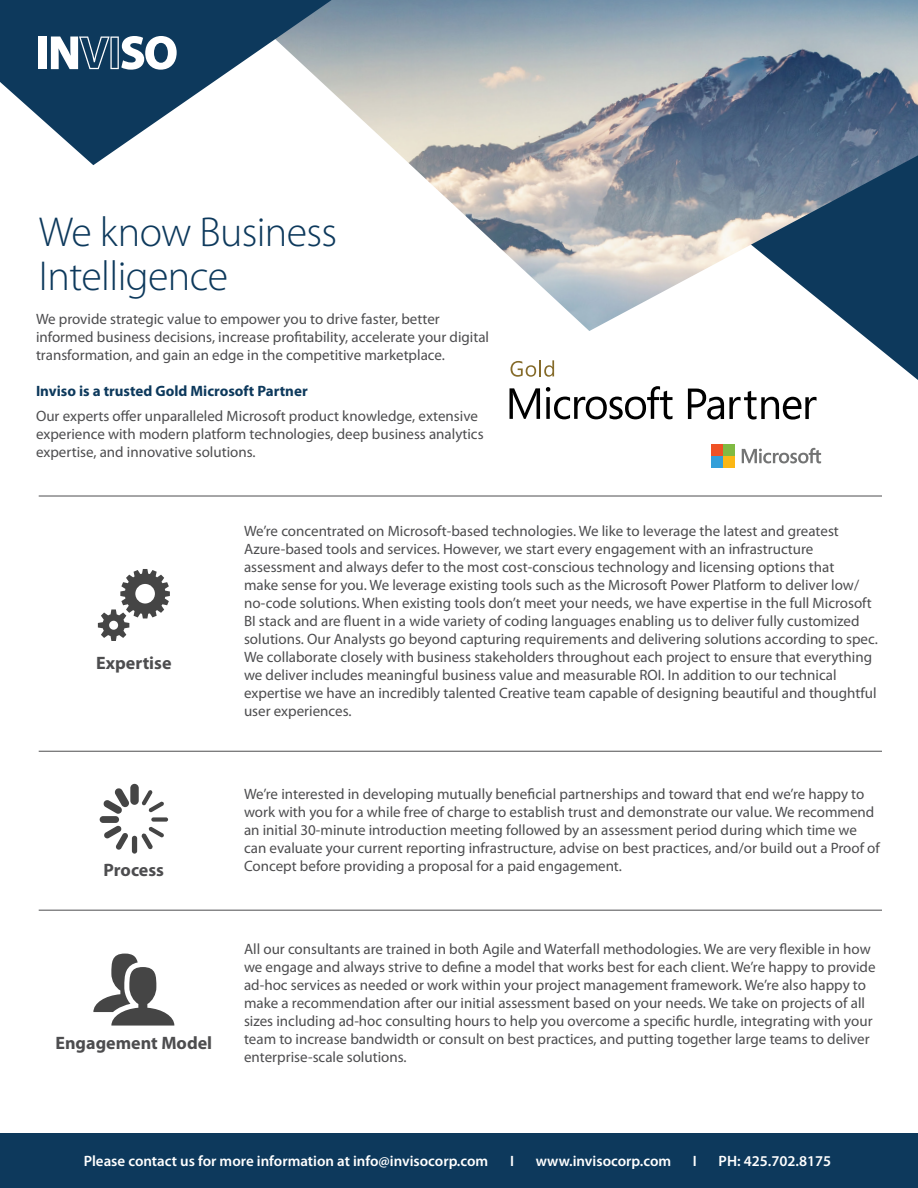
<style>
.page{position:relative;width:918px;height:1188px;background:#fff}
.page>*{position:absolute;margin:0;border:0;box-sizing:border-box;transform-origin:0 0}
.t1{font:300 42px/44.4px "Myriad Pro";letter-spacing:-.015em;color:#0d395c}
.Body{font:700 18px "Myriad Pro";color:#4d4d4f}
.Body-2{font:15px/18px "Myriad Pro";color:#4d4d4f}
.Body-3{font:600 15px "Myriad Pro";color:#fff}
.Body-4{font:700 15px "Myriad Pro";color:#0d395c}
</style>
<div class="page">
<svg style="left:857px;top:331px;width:61px;height:49px"></svg>
<img style="left:332px;top:0;width:586px;height:331px">
<svg style="left:0;top:0;width:332px;height:165px;fill:#0d395c"></svg>
<div style="left:39px;top:37px;width:8px;height:32px;background:#fff"></div>
<svg style="left:51px;top:36px;width:126px;height:34px"></svg>
<hr style="left:39px;top:496px;width:843px;height:1px;background:#4d4d4f">
<hr style="left:39px;top:751px;width:843px;height:1px;background:#4d4d4f">
<hr style="left:39px;top:910px;width:843px;height:1px;background:#4d4d4f">
<div style="left:130px;top:784px;width:9px;height:21px;background:#454545;border-radius:4px"></div>
<div style="left:132px;top:836px;width:5px;height:18px;background:#454545;border-radius:3px"></div>
<svg style="left:103px;top:788px;width:26px;height:26px"></svg>
<svg style="left:141px;top:827px;width:23px;height:22px"></svg>
<div style="left:100px;top:816px;width:19px;height:7px;background:#454545;border-radius:3px"></div>
<div style="left:151px;top:817px;width:17px;height:5px;background:#454545;border-radius:2px"></div>
<svg style="left:104px;top:825px;width:24px;height:25px"></svg>
<svg style="left:142px;top:790px;width:22px;height:22px"></svg>
<svg style="left:98px;top:569px;width:72px;height:72px"></svg>
<svg style="left:93px;top:954px;width:81px;height:72px"></svg>
<div style="left:0;top:1133px;width:918px;height:55px;background:#0d395c"></div>
<svg style="left:510px;top:388px;width:30px;height:31px"></svg>
<svg style="left:546px;top:386px;width:127px;height:33px"></svg>
<svg style="left:688px;top:389px;width:129px;height:31px"></svg>
<svg style="left:742px;top:448px;width:79px;height:15px"></svg>
<div style="left:711px;top:444px;width:11px;height:11px;background:#ef5225"></div>
<div style="left:724px;top:444px;width:11px;height:11px;background:#80ba42"></div>
<div style="left:711px;top:457px;width:11px;height:11px;background:#339fd9"></div>
<div style="left:724px;top:457px;width:11px;height:11px;background:#fbb715"></div>
<svg style="left:511px;top:360px;width:43px;height:17px"></svg>
<p class="t1" style="left:39px;top:209px;width:300px">We know Business<br>Intelligence</p>
<p class="Body-2" style="left:36px;top:309px;width:455px">We provide strategic value to empower you to drive faster, better informed business decisions, increase profitability, accelerate your digital transformation, and gain an edge in the competitive marketplace.</p>
<p class="Body-4" style="left:36px;top:381px;width:273px">Inviso is a trusted Gold Microsoft Partner</p>
<p class="Body-2" style="left:36px;top:407px;width:449px">Our experts offer unparalleled Microsoft product knowledge, extensive experience with modern platform technologies, deep business analytics expertise, and innovative solutions.</p>
<p class="Body" style="left:96px;top:651px;width:77px">Expertise</p>
<p class="Body-2" style="left:244px;top:521px;width:635px">We’re concentrated on Microsoft-based technologies. We like to leverage the latest and greatest Azure-based tools and services. However, we start every engagement with an infrastructure assessment and always defer to the most cost-conscious technology and licensing options that<br>make sense for you. We leverage existing tools such as the Microsoft Power Platform to deliver low/ no-code solutions. When existing tools don’t meet your needs, we have expertise in the full Microsoft BI stack and are fluent in a wide variety of coding languages enabling us to deliver fully customized solutions. Our Analysts go beyond capturing requirements and delivering solutions according to spec.<br>We collaborate closely with business stakeholders throughout each project to ensure that everything we deliver includes meaningful business value and measurable ROI. In addition to our technical expertise we have an incredibly talented Creative team capable of designing beautiful and thoughtful user experiences.</p>
<p class="Body-2" style="left:244px;top:785px;width:637px">We’re interested in developing mutually beneficial partnerships and toward that end we’re happy to work with you for a while free of charge to establish trust and demonstrate our value. We recommend an initial 30-minute introduction meeting followed by an assessment period during which time we can evaluate your current reporting infrastructure, advise on best practices, and/or build out a Proof of</p>
<p class="Body" style="left:104px;top:858px;width:62px">Process</p>
<p class="Body-2" style="left:244px;top:857px;width:379px">Concept before providing a proposal for a paid engagement.</p>
<p class="Body" style="left:55px;top:1031px;width:158px">Engagement Model</p>
<p class="Body-2" style="left:244px;top:940px;width:633px">All our consultants are trained in both Agile and Waterfall methodologies. We are very flexible in how we engage and always strive to define a model that works best for each client. We’re happy to provide ad-hoc services as needed or work within your project management framework. We’re also happy to make a recommendation after our initial assessment based on your needs. We take on projects of all sizes including ad-hoc consulting hours to help you overcome a specific hurdle, integrating with your team to increase bandwidth or consult on best practices, and putting together large teams to deliver enterprise-scale solutions.</p>
<p class="Body-3" style="left:84px;top:1152px;width:406px">Please contact us for more information at info@invisocorp.com</p>
<p class="Body-3" style="left:510px;top:1152px;width:5px">I</p>
<p class="Body-3" style="left:536px;top:1152px;width:137px">www.invisocorp.com</p>
<p class="Body-3" style="left:693px;top:1152px;width:5px">I</p>
<p class="Body-3" style="left:719px;top:1152px;width:114px">PH: 425.702.8175</p>
</div>
